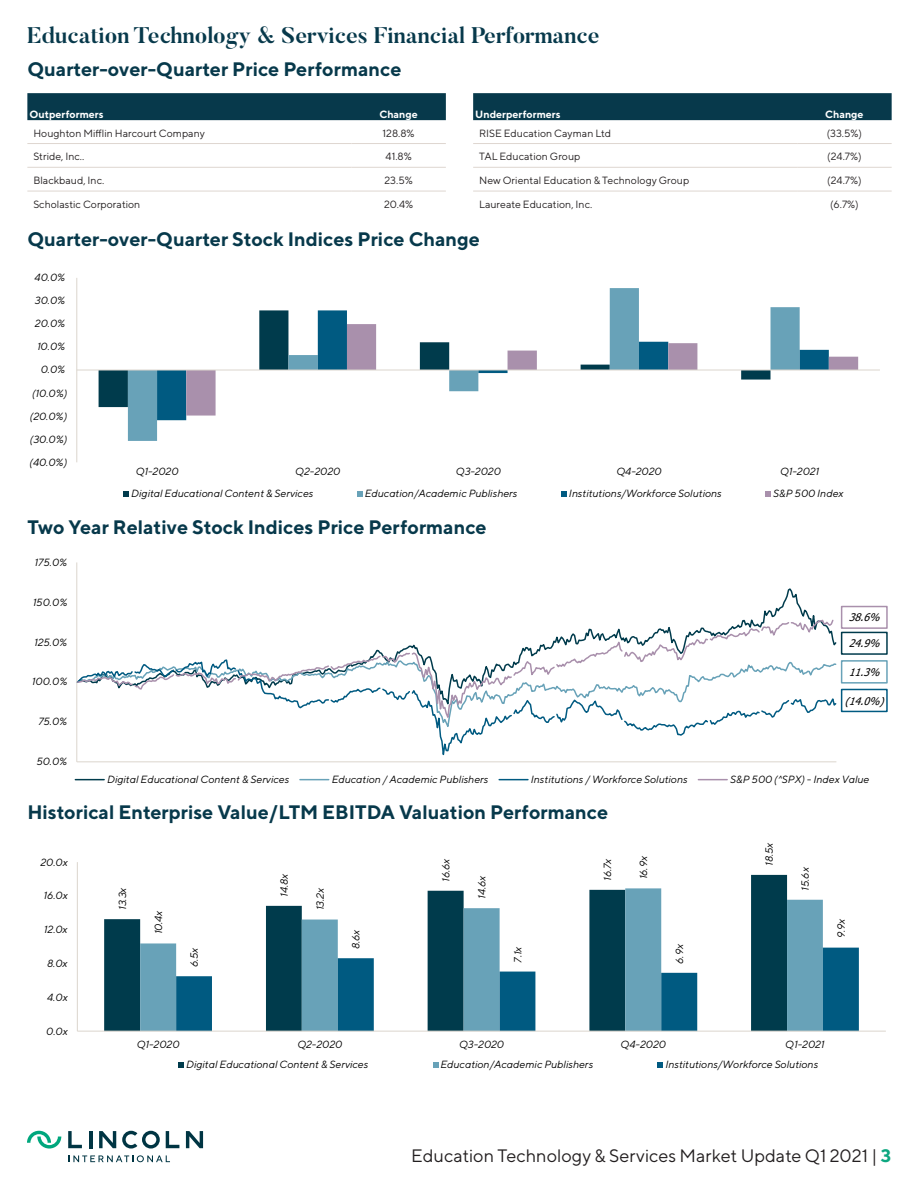
<style>
.page{position:relative;width:918px;height:1188px;background:#fff}
.page>*{position:absolute;margin:0;border:0;box-sizing:border-box;transform-origin:0 0}
.Butler_Black_15pt{font:700 22.5px "Butler";color:#07394b}
.TT_Norms_13pt{font:700 19.5px "TT Norms";color:#07394b}
.t1{font:18px "TT Norms";color:#231f20}
.t2{font:italic 10.5px "TT Norms";letter-spacing:.005em;color:#000}
.Table_Text_Left{font:10.5px "TT Norms";color:#231f20}
.Table_Text_Center{font:10.5px "TT Norms";color:#231f20}
.Table_Text_Left-2{font:700 10.5px "TT Norms";color:#fff}
.t3{font:italic 10.5px "Tahoma";color:#000}
.Table_Text_Center-2{font:700 10.5px "TT Norms";color:#fff}
.s1{font-weight:700;color:#0da780}
</style>
<div class="page">
<hr style="left:89px;top:1131px;width:3px;height:17px;background:#003543">
<svg style="left:99px;top:1131px;width:17px;height:17px"></svg>
<svg style="left:68px;top:1131px;width:14px;height:17px"></svg>
<svg style="left:186px;top:1131px;width:17px;height:17px"></svg>
<svg style="left:166px;top:1131px;width:13px;height:17px"></svg>
<svg style="left:122px;top:1131px;width:38px;height:18px"></svg>
<svg style="left:27px;top:1131px;width:34px;height:18px"></svg>
<svg style="left:69px;top:1155px;width:101px;height:7px"></svg>
<svg style="left:104px;top:875px;width:683px;height:156px"></svg>
<svg style="left:140px;top:888px;width:683px;height:143px"></svg>
<svg style="left:176px;top:948px;width:683px;height:83px"></svg>
<hr style="left:77px;top:862px;width:1px;height:169px;background:#dbd5cd">
<hr style="left:77px;top:1031px;width:809px;height:1px;background:#dbd5cd">
<svg style="left:179px;top:1062px;width:5px;height:5px"></svg>
<svg style="left:433px;top:1062px;width:5px;height:5px"></svg>
<svg style="left:658px;top:1062px;width:5px;height:5px"></svg>
<hr style="left:77px;top:562px;width:1px;height:200px;background:#dbd5cd">
<svg style="left:77px;top:663px;width:760px;height:100px"></svg>
<svg style="left:77px;top:618px;width:758px;height:105px"></svg>
<svg style="left:75px;top:779px;width:29px;height:1px"></svg>
<svg style="left:300px;top:779px;width:29px;height:1px"></svg>
<svg style="left:499px;top:779px;width:29px;height:1px"></svg>
<svg style="left:698px;top:779px;width:29px;height:1px"></svg>
<div style="left:841px;top:689px;width:47px;height:23px;border:2px solid #005a81"></div>
<div style="left:841px;top:606px;width:47px;height:23px;background:#fff;border:2px solid #a990ac"></div>
<div style="left:841px;top:632px;width:47px;height:23px;border:2px solid #003b4c"></div>
<div style="left:841px;top:660px;width:47px;height:24px;background:#fff;border:2px solid #68a2b8"></div>
<svg style="left:99px;top:369px;width:29px;height:38px"></svg>
<svg style="left:128px;top:288px;width:672px;height:153px"></svg>
<svg style="left:157px;top:310px;width:643px;height:110px"></svg>
<svg style="left:186px;top:324px;width:672px;height:92px"></svg>
<hr style="left:77px;top:278px;width:1px;height:184px;background:#dbd5cd">
<hr style="left:77px;top:370px;width:803px;height:1px;background:#dbd5cd">
<svg style="left:124px;top:491px;width:5px;height:6px"></svg>
<svg style="left:357px;top:491px;width:6px;height:6px"></svg>
<svg style="left:561px;top:491px;width:6px;height:6px"></svg>
<svg style="left:765px;top:491px;width:6px;height:6px"></svg>
<svg style="left:27px;top:93px;width:865px;height:27px;background:#114152"></svg>
<hr style="left:27px;top:143px;width:324px;height:1px;background:#ded6d0">
<hr style="left:351px;top:143px;width:95px;height:1px;background:#ded6d0">
<hr style="left:27px;top:167px;width:324px;height:1px;background:#ded6d0">
<hr style="left:351px;top:167px;width:95px;height:1px;background:#ded6d0">
<hr style="left:27px;top:191px;width:324px;height:1px;background:#ded6d0">
<hr style="left:351px;top:191px;width:95px;height:1px;background:#ded6d0">
<hr style="left:473px;top:143px;width:324px;height:1px;background:#ded6d0">
<hr style="left:797px;top:143px;width:95px;height:1px;background:#ded6d0">
<hr style="left:473px;top:191px;width:324px;height:1px;background:#ded6d0">
<hr style="left:797px;top:191px;width:95px;height:1px;background:#ded6d0">
<hr style="left:473px;top:167px;width:324px;height:1px;background:#ded6d0">
<hr style="left:797px;top:167px;width:95px;height:1px;background:#ded6d0">
<p class="Butler_Black_15pt" style="left:27px;top:21px;width:574px">Education Technology &amp; Services Financial Performance</p>
<p class="TT_Norms_13pt" style="left:27px;top:56px;width:376px">Quarter-over-Quarter Price Performance</p>
<p class="Table_Text_Left-2" style="left:30px;top:108px;width:75px">Outperformers</p>
<p class="Table_Text_Center-2" style="left:379px;top:108px;width:40px">Change</p>
<p class="Table_Text_Left-2" style="left:475px;top:108px;width:87px">Underperformers</p>
<p class="Table_Text_Center-2" style="left:825px;top:108px;width:40px">Change</p>
<p class="Table_Text_Left" style="left:33px;top:127px;width:173px">Houghton Mifflin Harcourt Company</p>
<p class="Table_Text_Center" style="left:383px;top:127px;width:34px">128.8%</p>
<p class="Table_Text_Left" style="left:479px;top:127px;width:134px">RISE Education Cayman Ltd</p>
<p class="Table_Text_Center" style="left:827px;top:127px;width:37px">(33.5%)</p>
<p class="Table_Text_Left" style="left:33px;top:150px;width:53px">Stride, Inc..</p>
<p class="Table_Text_Center" style="left:386px;top:150px;width:28px">41.8%</p>
<p class="Table_Text_Left" style="left:479px;top:150px;width:103px">TAL Education Group</p>
<p class="Table_Text_Center" style="left:827px;top:150px;width:36px">(24.7%)</p>
<p class="Table_Text_Left" style="left:33px;top:174px;width:72px">Blackbaud, Inc.</p>
<p class="Table_Text_Center" style="left:385px;top:174px;width:30px">23.5%</p>
<p class="Table_Text_Left" style="left:479px;top:174px;width:212px">New Oriental Education &amp; Technology Group</p>
<p class="Table_Text_Center" style="left:827px;top:174px;width:36px">(24.7%)</p>
<p class="Table_Text_Left" style="left:33px;top:198px;width:109px">Scholastic Corporation</p>
<p class="Table_Text_Center" style="left:384px;top:198px;width:31px">20.4%</p>
<p class="Table_Text_Left" style="left:479px;top:198px;width:115px">Laureate Education, Inc.</p>
<p class="Table_Text_Center" style="left:830px;top:198px;width:30px">(6.7%)</p>
<p class="TT_Norms_13pt" style="left:27px;top:227px;width:454px">Quarter-over-Quarter Stock Indices Price Change</p>
<p class="t2" style="left:35px;top:271px;width:32px">40.0%</p>
<p class="t2" style="left:35px;top:294px;width:32px">30.0%</p>
<p class="t2" style="left:35px;top:317px;width:32px">20.0%</p>
<p class="t2" style="left:37px;top:340px;width:30px">10.0%</p>
<p class="t2" style="left:41px;top:363px;width:26px">0.0%</p>
<p class="t2" style="left:32px;top:386px;width:37px">(10.0%)</p>
<p class="t2" style="left:30px;top:409px;width:39px">(20.0%)</p>
<p class="t2" style="left:30px;top:432px;width:39px">(30.0%)</p>
<p class="t2" style="left:30px;top:456px;width:39px">(40.0%)</p>
<p class="t2" style="left:136px;top:464px;width:44px">Q1-2020</p>
<p class="t2" style="left:295px;top:464px;width:46px">Q2-2020</p>
<p class="t2" style="left:456px;top:464px;width:46px">Q3-2020</p>
<p class="t2" style="left:616px;top:464px;width:47px">Q4-2020</p>
<p class="t2" style="left:780px;top:464px;width:41px">Q1-2021</p>
<p class="t2" style="left:131px;top:487px;width:183px">Digital Educational Content &amp; Services</p>
<p class="t2" style="left:365px;top:487px;width:154px">Education/Academic Publishers</p>
<p class="t2" style="left:569px;top:487px;width:154px">Institutions/Workforce Solutions</p>
<p class="t2" style="left:773px;top:487px;width:72px">S&amp;P 500 Index</p>
<p class="TT_Norms_13pt" style="left:27px;top:515px;width:461px">Two Year Relative Stock Indices Price Performance</p>
<p class="t2" style="left:35px;top:556px;width:34px">175.0%</p>
<p class="t2" style="left:33px;top:596px;width:36px">150.0%</p>
<p class="t2" style="left:34px;top:635px;width:35px">125.0%</p>
<p class="t2" style="left:32px;top:675px;width:37px">100.0%</p>
<p class="t2" style="left:38px;top:715px;width:30px">75.0%</p>
<p class="t2" style="left:36px;top:755px;width:32px">50.0%</p>
<p class="t3" style="left:849px;top:611px;width:37px">38.6%</p>
<p class="t3" style="left:849px;top:637px;width:37px">24.9%</p>
<p class="t3" style="left:849px;top:665px;width:37px">11.3%</p>
<p class="t3" style="left:845px;top:694px;width:45px">(14.0%)</p>
<p class="t2" style="left:107px;top:773px;width:183px">Digital Educational Content &amp; Services</p>
<p class="t2" style="left:332px;top:773px;width:158px">Education / Academic Publishers</p>
<p class="t2" style="left:531px;top:773px;width:158px">Institutions / Workforce Solutions</p>
<p class="t2" style="left:730px;top:773px;width:141px">S&amp;P 500 (^SPX) - Index Value</p>
<p class="TT_Norms_13pt" style="left:27px;top:799px;width:582px">Historical Enterprise Value/LTM EBITDA Valuation Performance</p>
<p class="t2" style="left:40px;top:855px;width:29px">20.0x</p>
<p class="t2" style="left:43px;top:889px;width:26px">16.0x</p>
<p class="t2" style="left:44px;top:923px;width:25px">12.0x</p>
<p class="t2" style="left:47px;top:957px;width:22px">8.0x</p>
<p class="t2" style="left:47px;top:991px;width:22px">4.0x</p>
<p class="t2" style="left:46px;top:1024px;width:23px">0.0x</p>
<p class="t2" style="left:116px;top:910px;width:24px;rotate:-90deg">13.3x</p>
<p class="t2" style="left:152px;top:934px;width:26px;rotate:-90deg">10.4x</p>
<p class="t2" style="left:188px;top:967px;width:22px;rotate:-90deg">6.5x</p>
<p class="t2" style="left:278px;top:897px;width:25px;rotate:-90deg">14.8x</p>
<p class="t2" style="left:314px;top:910px;width:24px;rotate:-90deg">13.2x</p>
<p class="t2" style="left:350px;top:949px;width:21px;rotate:-90deg">8.6x</p>
<p class="t2" style="left:439px;top:882px;width:25px;rotate:-90deg">16.6x</p>
<p class="t2" style="left:601px;top:881px;width:24px;rotate:-90deg">16.7x</p>
<p class="t2" style="left:475px;top:899px;width:25px;rotate:-90deg">14.6x</p>
<p class="t2" style="left:637px;top:879px;width:25px;rotate:-90deg">16.9x</p>
<p class="t2" style="left:511px;top:963px;width:18px;rotate:-90deg">7.1x</p>
<p class="t2" style="left:673px;top:964px;width:21px;rotate:-90deg">6.9x</p>
<p class="t2" style="left:763px;top:866px;width:25px;rotate:-90deg">18.5x</p>
<p class="t2" style="left:799px;top:891px;width:25px;rotate:-90deg">15.6x</p>
<p class="t2" style="left:137px;top:1038px;width:44px">Q1-2020</p>
<p class="t2" style="left:297px;top:1038px;width:46px">Q2-2020</p>
<p class="t2" style="left:459px;top:1038px;width:46px">Q3-2020</p>
<p class="t2" style="left:621px;top:1038px;width:47px">Q4-2020</p>
<p class="t2" style="left:785px;top:1038px;width:41px">Q1-2021</p>
<p class="t2" style="left:186px;top:1058px;width:183px">Digital Educational Content &amp; Services</p>
<p class="t2" style="left:441px;top:1058px;width:154px">Education/Academic Publishers</p>
<p class="t2" style="left:665px;top:1058px;width:154px">Institutions/Workforce Solutions</p>
<p class="t2" style="left:835px;top:938px;width:21px;rotate:-90deg">9.9x</p>
<h3 class="t1" style="left:411px;top:1145px;width:482px">Education Technology &amp; Services Market Update Q1 2021 | <span class="s1">3</span></h3>
</div>
